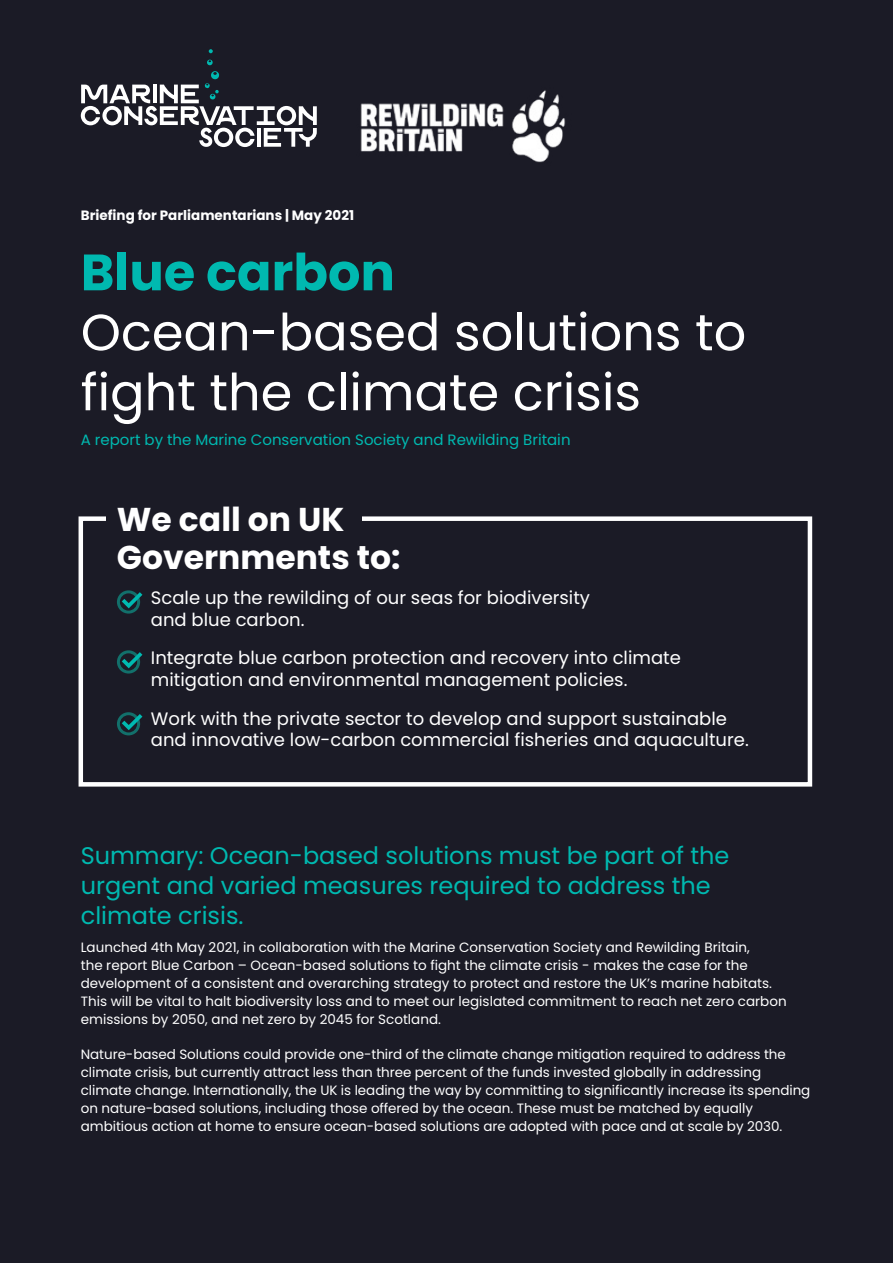
<style>
.page{position:relative;width:893px;height:1263px;background:#1b1b26}
.page>*{position:absolute;margin:0;border:0;box-sizing:border-box;transform-origin:0 0}
.t1{font:51px/60px "Poppins";color:#fff}
.t2{font:700 51px "Poppins";color:#00b9b0}
.t3{font:700 33px/37.5px "Poppins";color:#fff}
.t4{font:24px/30px "Poppins";color:#00b9b0}
.t5{font:18px/21.6px "Poppins";color:#fff}
.t6{font:15px "Poppins";color:#00b9b0}
.t7{font:13.5px/18px "Poppins";letter-spacing:-.005em;color:#fff}
.t8{font:700 13.5px "Poppins";color:#fff}
</style>
<div class="page">
<div style="left:79px;top:516px;width:733px;height:271px;border:4px solid #fff"></div>
<div style="left:106px;top:498px;width:255px;height:39px;background:#1b1b26"></div>
<svg style="left:117px;top:590px;width:25px;height:23px"></svg>
<svg style="left:117px;top:650px;width:25px;height:23px"></svg>
<svg style="left:117px;top:712px;width:25px;height:23px"></svg>
<img style="left:360px;top:90px;width:206px;height:73px">
<svg style="left:209px;top:49px;width:4px;height:4px"></svg>
<svg style="left:81px;top:59px;width:236px;height:88px"></svg>
<p class="t8" style="left:81px;top:207px;width:275px">Briefing for Parliamentarians | May 2021</p>
<h1 class="t2" style="left:81px;top:243px;width:316px">Blue carbon</h1>
<h1 class="t1" style="left:81px;top:303px;width:667px">Ocean-based solutions to fight the climate crisis</h1>
<p class="t6" style="left:81px;top:431px;width:491px">A report by the Marine Conservation Society and Rewilding Britain</p>
<h2 class="t3" style="left:117px;top:501px;width:285px">We call on UK<br>Governments to:</h2>
<h3 class="t5" style="left:151px;top:587px;width:441px">Scale up the rewilding of our seas for biodiversity and blue carbon.</h3>
<h3 class="t5" style="left:151px;top:647px;width:531px">Integrate blue carbon protection and recovery into climate mitigation and environmental management policies.</h3>
<h3 class="t5" style="left:151px;top:708px;width:599px">Work with the private sector to develop and support sustainable and innovative low-carbon commercial fisheries and aquaculture.</h3>
<h3 class="t4" style="left:81px;top:841px;width:650px">Summary: Ocean-based solutions must be part of the urgent and varied measures required to address the climate crisis.</h3>
<p class="t7" style="left:81px;top:938px;width:707px">Launched 4th May 2021, in collaboration with the Marine Conservation Society and Rewilding Britain,<br>the report Blue Carbon – Ocean-based solutions to fight the climate crisis - makes the case for the development of a consistent and overarching strategy to protect and restore the UK’s marine habitats.<br>This will be vital to halt biodiversity loss and to meet our legislated commitment to reach net zero carbon emissions by 2050, and net zero by 2045 for Scotland.</p>
<p class="t7" style="left:81px;top:1045px;width:731px">Nature-based Solutions could provide one-third of the climate change mitigation required to address the climate crisis, but currently attract less than three percent of the funds invested globally in addressing climate change. Internationally, the UK is leading the way by committing to significantly increase its spending on nature-based solutions, including those offered by the ocean. These must be matched by equally ambitious action at home to ensure ocean-based solutions are adopted with pace and at scale by 2030.</p>
</div>
